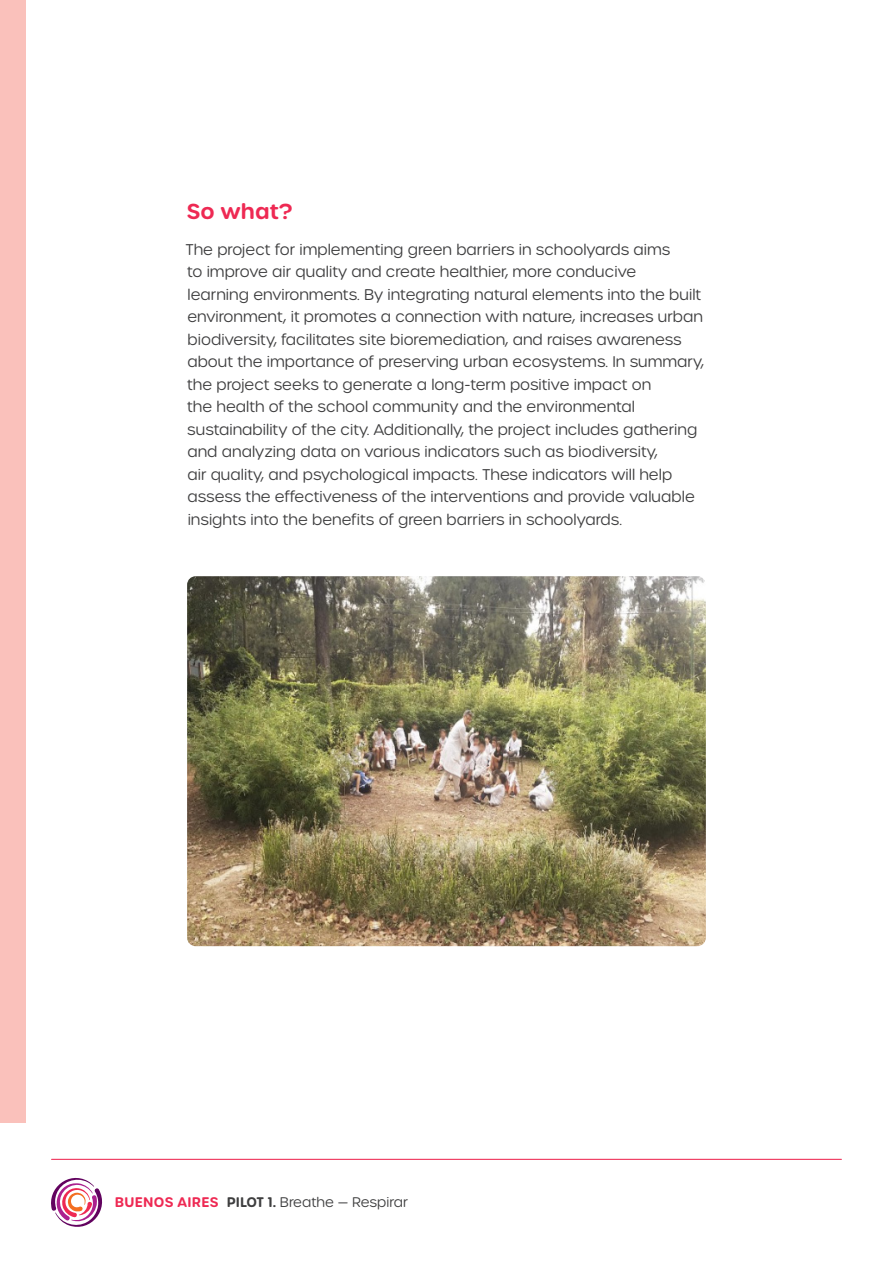
<style>
.page{position:relative;width:893px;height:1263px;background:#fff}
.page>*{position:absolute;margin:0;border:0;box-sizing:border-box;transform-origin:0 0}
.t1{font:600 21px "Urbane Rounded";color:#ee2953}
.t2{font:300 15px/22.5px "Urbane Rounded";color:#3e3e3f}
.t3{font:300 13.5px "Urbane Rounded";color:#3e3e3f}
.s1{font-weight:600;color:#ee2953}
.s2{font-weight:600}
</style>
<div class="page">
<svg style="left:51px;top:1177px;width:52px;height:50px"></svg>
<hr style="left:52px;top:1159px;width:789px;height:1px;background:#ee2953">
<div style="left:0;top:0;width:26px;height:1123px;background:#fac1bb"></div>
<img style="left:187px;top:576px;width:519px;height:370px">
<p class="t1" style="left:187px;top:198px;width:107px">So what?</p>
<p class="t2" style="left:185px;top:238px;width:520px">The project for implementing green barriers in schoolyards aims<br>to improve air quality and create healthier, more conducive<br>learning environments. By integrating natural elements into the built environment, it promotes a connection with nature, increases urban biodiversity, facilitates site bioremediation, and raises awareness about the importance of preserving urban ecosystems. In summary, the project seeks to generate a long-term positive impact on<br>the health of the school community and the environmental sustainability of the city. Additionally, the project includes gathering and analyzing data on various indicators such as biodiversity,<br>air quality, and psychological impacts. These indicators will help assess the effectiveness of the interventions and provide valuable insights into the benefits of green barriers in schoolyards.</p>
<p class="t3" style="left:115px;top:1194px;width:295px"><span class="s1">BUENOS AIRES</span> <span class="s2">PILOT 1.</span> Breathe — Respirar</p>
</div>
